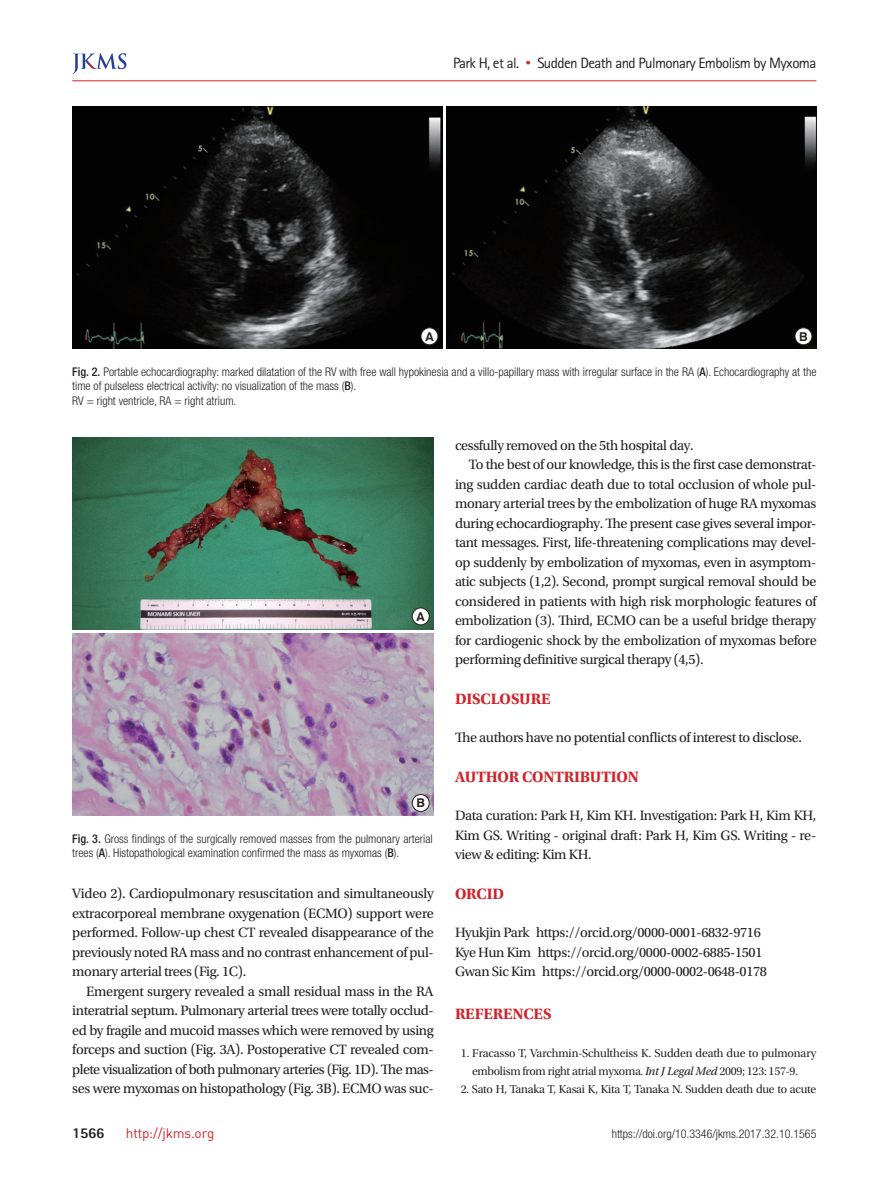
<style>
.page{position:relative;width:893px;height:1191px;background:#fff}
.page>*{position:absolute;margin:0;border:0;box-sizing:border-box;transform-origin:0 0}
.본문-대제목{font:700 15.75px "Utopia Std";letter-spacing:-.01em;color:#d1232a}
.하시라{font:15px "Rotis Sans Serif Std";letter-spacing:-.04em;color:#231f20}
.t1{font:800 15px "Rotis Sans Serif Std";color:#231f20}
.본문{font:14.25px/19.5px "Utopia Std";letter-spacing:-.025em;color:#231f20;text-align:justify}
.t2{font:13.5px "Dinreg";letter-spacing:-.01em;color:#d1232a}
.t3{font:700 12.15px "Swiss 721 BT";color:#231f20}
.표_그림_캡션{font:300 condensed 12px/14.4px "Helvetica Neue LT Std";color:#231f20}
.참고문헌1{font:12px/18px "Utopia Std Subh";letter-spacing:-.02em;color:#231f20}
.s1{font-family:"Dotum";color:#d1232a}
.s2{font-weight:500}
.s3{font-family:"Utopia Std";font-style:italic}
</style>
<div class="page">
<hr style="left:72px;top:80px;width:744px;height:1px;background:#d1232a">
<svg style="left:72px;top:53px;width:54px;height:21px"></svg>
<img style="left:446px;top:106px;width:370px;height:243px">
<img style="left:72px;top:106px;width:370px;height:243px">
<div style="left:421px;top:328px;width:17px;height:17px;background:#fff;border-radius:50%"></div>
<div style="left:421px;top:327px;width:17px;height:18px;border:1px solid #231f20;border-radius:50%"></div>
<div style="left:795px;top:328px;width:17px;height:17px;background:#fff;border-radius:50%"></div>
<div style="left:795px;top:327px;width:17px;height:18px;border:1px solid #231f20;border-radius:50%"></div>
<img style="left:72px;top:633px;width:362px;height:183px">
<img style="left:72px;top:438px;width:362px;height:191px">
<div style="left:412px;top:608px;width:17px;height:17px;background:#fff;border-radius:50%"></div>
<div style="left:412px;top:607px;width:17px;height:18px;border:1px solid #231f20;border-radius:50%"></div>
<div style="left:412px;top:794px;width:17px;height:17px;background:#fff;border-radius:50%"></div>
<div style="left:412px;top:794px;width:17px;height:17px;border:1px solid #231f20;border-radius:50%"></div>
<p class="하시라" style="left:453px;top:54px;width:365px">Park H, et al. <span class="s1">•</span> Sudden Death and Pulmonary Embolism by Myxoma</p>
<p class="t3" style="left:425px;top:329px;width:10px">A</p>
<p class="t3" style="left:799px;top:329px;width:10px">B</p>
<p class="표_그림_캡션" style="left:72px;top:364px;width:746px"><span class="s2">Fig. 2.</span> Portable echocardiography: marked dilatation of the RV with free wall hypokinesia and a villo-papillary mass with irregular surface in the RA (<span class="s2">A</span>). Echocardiography at the time of pulseless electrical activity: no visualization of the mass (<span class="s2">B</span>).</p>
<p class="표_그림_캡션" style="left:72px;top:393px;width:166px">RV = right ventricle, RA = right atrium.</p>
<p class="t3" style="left:417px;top:609px;width:10px">A</p>
<p class="t3" style="left:416px;top:795px;width:10px">B</p>
<p class="표_그림_캡션" style="left:72px;top:831px;width:362px"><span class="s2">Fig. 3.</span> Gross findings of the surgically removed masses from the pulmonary arterial trees (<span class="s2">A</span>). Histopathological examination confirmed the mass as myxomas (<span class="s2">B</span>).</p>
<p class="본문" style="left:72px;top:884px;width:363px">Video 2). Cardiopulmonary resuscitation and simultaneously extracorporeal membrane oxygenation (ECMO) support were performed. Follow-up chest CT revealed disappearance of the previously noted RA mass and no contrast enhancement of pul&shy;monary arterial trees (Fig. 1C).</p>
<p class="본문" style="left:72px;top:981px;width:363px;text-align:left;text-indent:14px">Emergent surgery revealed a small residual mass in the RA interatrial septum. Pulmonary arterial trees were totally occlud&shy;ed by fragile and mucoid masses which were removed by using forceps and suction (Fig. 3A). Postoperative CT revealed com&shy;plete visualization of both pulmonary arteries (Fig. 1D). The mas&shy;ses were myxomas on histopathology (Fig. 3B). ECMO was suc-</p>
<p class="본문" style="left:455px;top:435px;width:240px">cessfully removed on the 5th hospital day.</p>
<p class="본문" style="left:455px;top:455px;width:363px;text-indent:14px">To the best of our knowledge, this is the first case demonstrat&shy;ing sudden cardiac death due to total occlusion of whole pul&shy;monary arterial trees by the embolization of huge RA myxomas during echocardiography. The present case gives several impor&shy;tant messages. First, life-threatening complications may devel&shy;op suddenly by embolization of myxomas, even in asymptom&shy;atic subjects (1,2). Second, prompt surgical removal should be considered in patients with high risk morphologic features of embolization (3). Third, ECMO can be a useful bridge therapy for cardiogenic shock by the embolization of myxomas before performing definitive surgical therapy (4,5).</p>
<p class="본문-대제목" style="left:455px;top:690px;width:97px">DISCLOSURE</p>
<p class="본문" style="left:455px;top:728px;width:348px">The authors have no potential conflicts of interest to disclose.</p>
<p class="본문-대제목" style="left:455px;top:768px;width:185px">AUTHOR CONTRIBUTION</p>
<p class="본문" style="left:455px;top:806px;width:363px">Data curation: Park H, Kim KH. Investigation: Park H, Kim KH, Kim GS. Writing - original draft: Park H, Kim GS. Writing - re&shy;view &amp; editing: Kim KH.</p>
<p class="본문-대제목" style="left:455px;top:885px;width:50px">ORCID</p>
<p class="본문" style="left:455px;top:923px;width:307px">Hyukjin Park https://orcid.org/0000-0001-6832-9716</p>
<p class="본문" style="left:455px;top:942px;width:309px">Kye Hun Kim https://orcid.org/0000-0002-6885-1501</p>
<p class="본문" style="left:455px;top:962px;width:314px">Gwan Sic Kim https://orcid.org/0000-0002-0648-0178</p>
<p class="본문-대제목" style="left:455px;top:1005px;width:98px">REFERENCES</p>
<p class="참고문헌1" style="left:472px;top:1044px;width:346px;text-indent:-11px">1. Fracasso T, Varchmin-Schultheiss K. Sudden death due to pulmonary embolism from right atrial myxoma. <span class="s3">Int J Legal Med</span> 2009; 123: 157-9.</p>
<p class="참고문헌1" style="left:461px;top:1080px;width:357px">2. Sato H, Tanaka T, Kasai K, Kita T, Tanaka N. Sudden death due to acute</p>
<p class="t1" style="left:72px;top:1123px;width:34px">1566</p>
<p class="t2" style="left:126px;top:1124px;width:90px">http://jkms.org</p>
<p class="표_그림_캡션" style="left:612px;top:1126px;width:206px">https://doi.org/10.3346/jkms.2017.32.10.1565</p>
</div>
